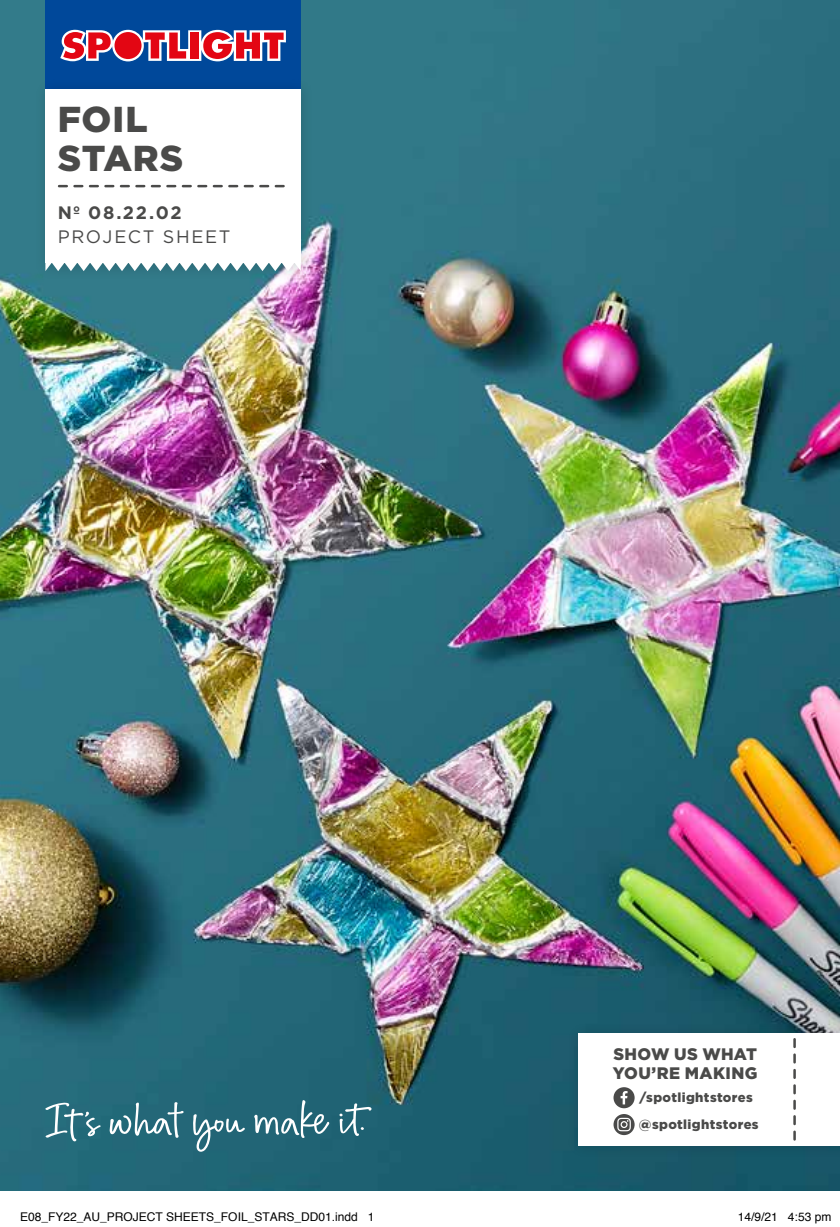
<style>
.page{position:relative;width:840px;height:1227px;background:#fff}
.page>*{position:absolute;margin:0;border:0;box-sizing:border-box;transform-origin:0 0}
.t1{font:900 36px/38.4px "Gotham";letter-spacing:.025em;color:#4a4a49}
.t2{font:18px "Gotham";letter-spacing:.095em;color:#4a4a49}
.t3{font:700 18px "Gotham";letter-spacing:.085em;color:#4a4a49}
.t4{font:900 16.6px/19.4px "Gotham";letter-spacing:.02em;color:#4a4a49}
.t5{font:900 13px/26.8px "Gotham";letter-spacing:.025em;color:#4a4a49}
.t6{font:12px "Helvetica";color:#000}
</style>
<div class="page">
<img style="left:0;top:0;width:839px;height:1191px">
<div style="left:566px;top:1022px;width:273px;height:137px;background:#000;opacity:.15"></div>
<div style="left:577px;top:1033px;width:262px;height:112px;background:#fff"></div>
<svg style="left:793px;top:1039px;width:2px;height:100px"></svg>
<div style="left:613px;top:1087px;width:21px;height:21px;background:#4a4a49;border-radius:50%"></div>
<svg style="left:620px;top:1091px;width:7px;height:13px"></svg>
<svg style="left:613px;top:1114px;width:21px;height:21px"></svg>
<svg style="left:617px;top:1117px;width:13px;height:14px"></svg>
<svg style="left:193px;top:1114px;width:52px;height:37px;background:#4e8391"></svg>
<svg style="left:45px;top:1102px;width:56px;height:39px;background:#4b8592"></svg>
<svg style="left:109px;top:1102px;width:74px;height:35px;background:#528895"></svg>
<svg style="left:339px;top:1103px;width:32px;height:33px"></svg>
<svg style="left:254px;top:1100px;width:75px;height:38px;background:#4c8290"></svg>
<div style="left:45px;top:0;width:255px;height:89px;background:#00489a"></div>
<svg style="left:60px;top:30px;width:226px;height:31px;background:#c16378"></svg>
<div style="left:34px;top:78px;width:280px;height:205px;background:#000;opacity:.15"></div>
<svg style="left:45px;top:263px;width:255px;height:8px"></svg>
<div style="left:45px;top:89px;width:255px;height:174px;background:#fff"></div>
<svg style="left:59px;top:185px;width:224px;height:2px"></svg>
<h1 class="t1" style="left:58px;top:100px;width:127px">FOIL<br>STARS</h1>
<h2 class="t3" style="left:58px;top:200px;width:125px">Nº 08.22.02</h2>
<h2 class="t2" style="left:58px;top:225px;width:174px">PROJECT SHEET</h2>
<h3 class="t4" style="left:612px;top:1043px;width:146px">SHOW US WHAT<br>YOU’RE MAKING</h3>
<p class="t5" style="left:638px;top:1084px;width:121px">/spotlightstores @spotlightstores</p>
<p class="t6" style="left:20px;top:1207px;width:356px">E08_FY22_AU_PROJECT SHEETS_FOIL_STARS_DD01.indd 1</p>
<p class="t6" style="left:737px;top:1207px;width:95px">14/9/21 4:53 pm</p>
</div>
